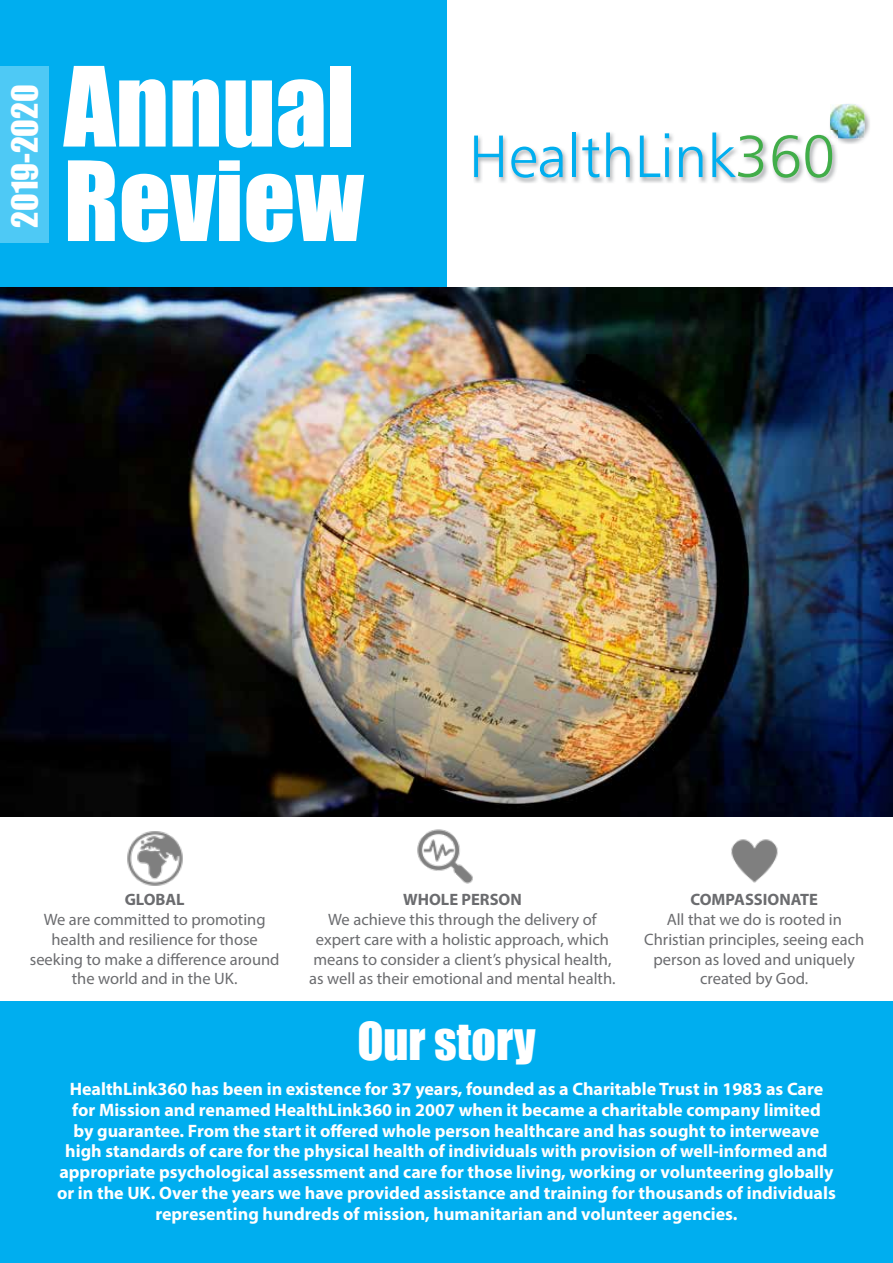
<style>
.page{position:relative;width:893px;height:1263px;background:#fff}
.page>*{position:absolute;margin:0;border:0;box-sizing:border-box;transform-origin:0 0}
.t1{font:102px "Impact";color:#fff}
.t2{font:48px "Impact";color:#fff}
.t3{font:33px "Impact";color:#fff}
.t4{font:700 18px/20.7px "Myriad Pro";color:#fff;text-align:center}
.t5{font:16.5px/19.8px "Myriad Pro";color:#6b6c6f;text-align:center}
.t6{font:700 16.5px "Myriad Pro";color:#6b6c6f}
</style>
<div class="page">
<img style="left:838px;top:110px;width:32px;height:34px">
<img style="left:830px;top:104px;width:34px;height:34px">
<img style="left:474px;top:132px;width:358px;height:51px">
<svg style="left:474px;top:136px;width:29px;height:41px"></svg>
<svg style="left:511px;top:147px;width:52px;height:31px"></svg>
<hr style="left:572px;top:133px;width:4px;height:44px;background:#00aeef">
<svg style="left:582px;top:138px;width:17px;height:39px"></svg>
<svg style="left:606px;top:133px;width:24px;height:44px"></svg>
<svg style="left:640px;top:133px;width:29px;height:44px"></svg>
<svg style="left:679px;top:147px;width:23px;height:30px"></svg>
<svg style="left:712px;top:133px;width:51px;height:44px"></svg>
<svg style="left:772px;top:135px;width:27px;height:43px"></svg>
<svg style="left:805px;top:131px;width:33px;height:47px"></svg>
<div style="left:0;top:0;width:446px;height:287px;background:#00aeef"></div>
<div style="left:0;top:66px;width:49px;height:176px;background:#4ec9f5"></div>
<img style="left:0;top:287px;width:893px;height:529px">
<div style="left:0;top:1001px;width:893px;height:262px;background:#00aeef"></div>
<img style="left:127px;top:831px;width:56px;height:55px">
<img style="left:417px;top:829px;width:56px;height:55px">
<img style="left:731px;top:839px;width:47px;height:44px">
<h3 class="t3" style="left:-1px;top:227px;width:144px;rotate:-90deg">2019-2020</h3>
<h1 class="t1" style="left:64px;top:27px;width:293px">Annual</h1>
<h1 class="t1" style="left:64px;top:122px;width:301px">Review</h1>
<p class="t6" style="left:125px;top:889px;width:62px">GLOBAL</p>
<p class="t5" style="left:30px;top:909px;width:251px">We are committed to promoting health and resilience for those seeking to make a difference around the world and in the UK.</p>
<p class="t6" style="left:403px;top:889px;width:120px">WHOLE PERSON</p>
<p class="t5" style="left:309px;top:909px;width:308px">We achieve this through the delivery of expert care with a holistic approach, which means to consider a client’s physical health, as well as their emotional and mental health.</p>
<p class="t6" style="left:690px;top:889px;width:129px">COMPASSIONATE</p>
<p class="t5" style="left:644px;top:909px;width:222px">All that we do is rooted in<br>Christian principles, seeing each person as loved and uniquely created by God.</p>
<h2 class="t2" style="left:357px;top:1003px;width:180px">Our story</h2>
<p class="t4" style="left:57px;top:1078px;width:780px">HealthLink360 has been in existence for 37 years, founded as a Charitable Trust in 1983 as Care for Mission and renamed HealthLink360 in 2007 when it became a charitable company limited<br>by guarantee. From the start it offered whole person healthcare and has sought to interweave high standards of care for the physical health of individuals with provision of well-informed and appropriate psychological assessment and care for those living, working or volunteering globally or in the UK. Over the years we have provided assistance and training for thousands of individuals representing hundreds of mission, humanitarian and volunteer agencies.</p>
</div>
